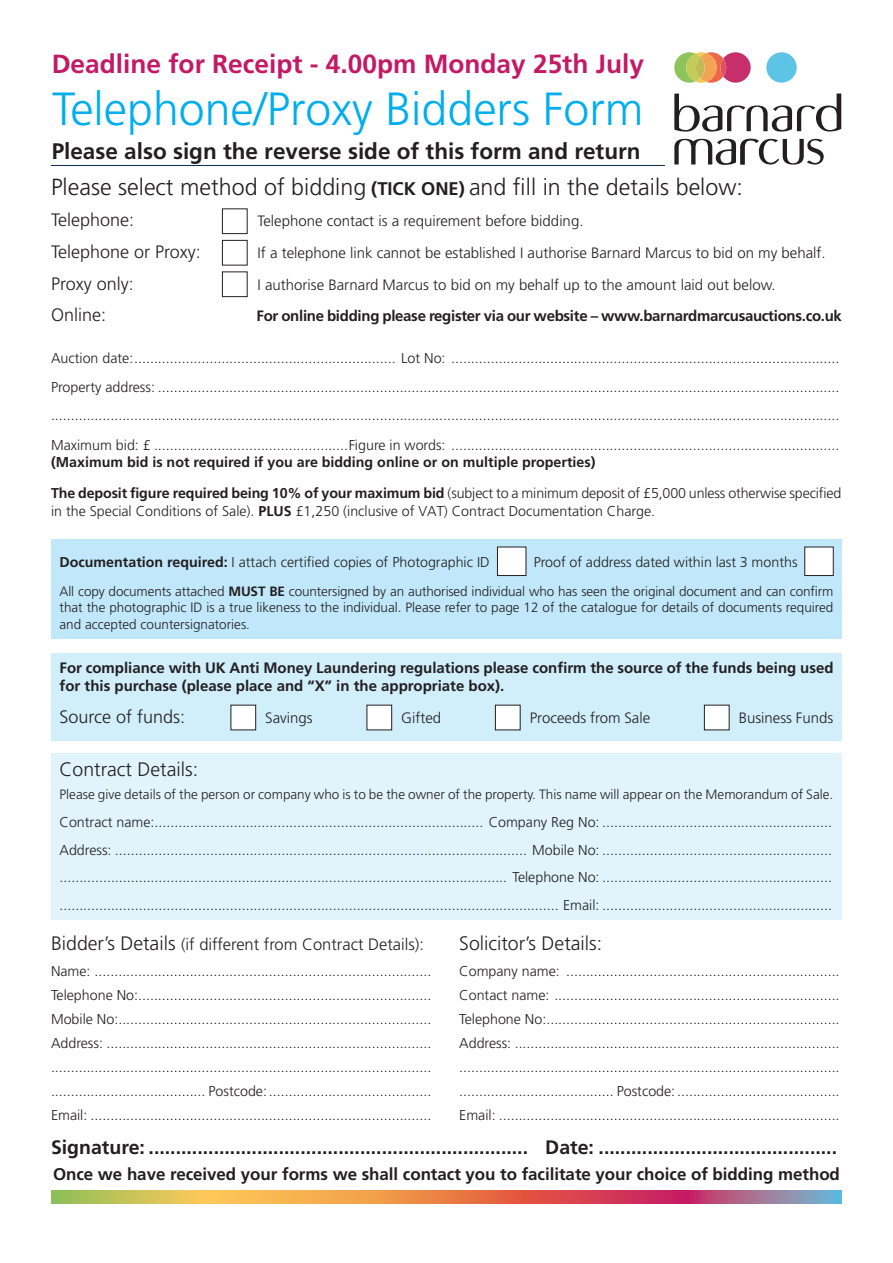
<style>
.page{position:relative;width:893px;height:1263px;background:#fff}
.page>*{position:absolute;margin:0;border:0;box-sizing:border-box;transform-origin:0 0}
.Address{font:300 46.5px "Frutiger LT Std";color:#00aeef}
.Address-2{font:700 26.25px "Frutiger LT Std";color:#c41965}
.Address-3{font:300 23.25px "Frutiger LT Std";color:#231f20}
.Address-4{font:700 22.5px "Frutiger LT Std";color:#231f20}
.Address-5{font:700 19.5px "Frutiger LT Std";color:#231f20}
.Address-6{font:300 19.5px "Frutiger LT Std";color:#231f20}
.Address-7{font:300 18px "Frutiger LT Std";color:#231f20}
.Address-8{font:700 16.95px "Frutiger LT Std";letter-spacing:-.005em;color:#231f20}
.Address-9{font:300 16.5px "Frutiger LT Std";color:#231f20}
.Address-10{font:300 15px "Frutiger LT Std";color:#231f20}
.Address-11{font:700 15px/18.8px "Frutiger LT Std";color:#231f20}
.Address-12{font:700 15px "Frutiger LT Std";letter-spacing:-.02em;color:#231f20}
.Address-13{font:300 14.25px/24px "Frutiger LT Std";color:#231f20;text-align:justify}
.Address-14{font:700 14.25px/30.8px "Frutiger LT Std";color:#231f20}
.Address-15{font:300 13.5px/16.5px "Frutiger LT Std";color:#231f20;text-align:justify}
.s1{font-weight:700;font-size:18.3px}
.s2{font-weight:300}
.s3{font-weight:700}
.s4{font-size:19.5px}
</style>
<div class="page">
<hr style="left:51px;top:165px;width:614px;height:1px;background:#0c2849">
<div style="left:51px;top:753px;width:791px;height:166px;background:#e1f4fc"></div>
<div style="left:51px;top:539px;width:791px;height:100px;background:#c1e8fa"></div>
<div style="left:497px;top:547px;width:29px;height:28px;background:#fff"></div>
<div style="left:497px;top:547px;width:29px;height:29px;border:1px solid #231f20"></div>
<div style="left:805px;top:547px;width:28px;height:28px;background:#fff"></div>
<div style="left:804px;top:547px;width:29px;height:29px;border:1px solid #231f20"></div>
<div style="left:222px;top:208px;width:26px;height:26px;border:1px solid #231f20"></div>
<div style="left:222px;top:240px;width:26px;height:25px;border:1px solid #231f20"></div>
<div style="left:222px;top:271px;width:26px;height:26px;border:1px solid #231f20"></div>
<svg style="left:51px;top:1191px;width:791px;height:12px;background:#d2875f"></svg>
<svg style="left:674px;top:94px;width:167px;height:38px"></svg>
<svg style="left:674px;top:139px;width:150px;height:26px"></svg>
<div style="left:766px;top:52px;width:31px;height:31px;background:#5dc4e6;border-radius:50%"></div>
<svg style="left:674px;top:52px;width:77px;height:31px;background:#d29379"></svg>
<svg style="left:696px;top:57px;width:9px;height:21px"></svg>
<div style="left:51px;top:653px;width:791px;height:88px;background:#d1eefb"></div>
<div style="left:231px;top:705px;width:25px;height:25px;background:#fff"></div>
<div style="left:367px;top:705px;width:25px;height:25px;background:#fff"></div>
<div style="left:495px;top:705px;width:25px;height:25px;background:#fff"></div>
<div style="left:704px;top:705px;width:25px;height:25px;background:#fff"></div>
<p class="Address-2" style="left:52px;top:49px;width:594px">Deadline for Receipt - 4.00pm Monday 25th July</p>
<p class="Address" style="left:52px;top:83px;width:593px">Telephone/Proxy Bidders Form</p>
<p class="Address-4" style="left:52px;top:138px;width:590px">Please also sign the reverse side of this form and return</p>
<p class="Address-3" style="left:51px;top:174px;width:693px">Please select method of bidding <span class="s1">(TICK ONE)</span> and fill in the details below:</p>
<p class="Address-7" style="left:51px;top:210px;width:85px">Telephone:</p>
<p class="Address-10" style="left:258px;top:213px;width:327px">Telephone contact is a requirement before bidding.</p>
<p class="Address-7" style="left:51px;top:242px;width:151px">Telephone or Proxy:</p>
<p class="Address-10" style="left:258px;top:244px;width:570px">If a telephone link cannot be established I authorise Barnard Marcus to bid on my behalf.</p>
<p class="Address-7" style="left:51px;top:273px;width:84px">Proxy only:</p>
<p class="Address-10" style="left:258px;top:276px;width:520px">I authorise Barnard Marcus to bid on my behalf up to the amount laid out below.</p>
<p class="Address-7" style="left:51px;top:305px;width:57px">Online:</p>
<p class="Address-12" style="left:257px;top:307px;width:587px">For online bidding please register via our website – www.barnardmarcusauctions.co.uk</p>
<p class="Address-13" style="left:51px;top:346px;width:790px">Auction date:.................................................................. Lot No: ..................................................................................................</p>
<p class="Address-13" style="left:51px;top:375px;width:790px">Property address: ............................................................................................................................................................................</p>
<p class="Address-13" style="left:51px;top:403px;width:790px">.......................................................................................................................................................................................................</p>
<p class="Address-13" style="left:51px;top:433px;width:790px">Maximum bid: £ .................................................Figure in words: ..................................................................................................</p>
<p class="Address-14" style="left:51px;top:447px;width:792px">(Maximum bid is not required if you are bidding online or on multiple properties)<br>The deposit figure required being 10% of your maximum bid <span class="s2">(subject to a minimum deposit of £5,000 unless otherwise specified</span></p>
<p class="Address-13" style="left:51px;top:499px;width:606px">in the Special Conditions of Sale). <span class="s3">PLUS</span> £1,250 (inclusive of VAT) Contract Documentation Charge.</p>
<p class="Address-13" style="left:60px;top:550px;width:432px"><span class="s3">Documentation required:</span> I attach certified copies of Photographic ID</p>
<p class="Address-13" style="left:534px;top:550px;width:265px">Proof of address dated within last 3 months</p>
<p class="Address-15" style="left:60px;top:583px;width:775px">All copy documents attached <span class="s3">MUST BE</span> countersigned by an authorised individual who has seen the original document and can confirm that the photographic ID is a true likeness to the individual. Please refer to page 12 of the catalogue for details of documents required and accepted countersignatories.</p>
<p class="Address-11" style="left:60px;top:658px;width:775px">For compliance with UK Anti Money Laundering regulations please confirm the source of the funds being used for this purchase (please place and “X” in the appropriate box).</p>
<p class="Address-7" style="left:60px;top:706px;width:127px">Source of funds:</p>
<p class="Address-10" style="left:265px;top:709px;width:49px">Savings</p>
<p class="Address-10" style="left:401px;top:709px;width:41px">Gifted</p>
<p class="Address-10" style="left:530px;top:709px;width:122px">Proceeds from Sale</p>
<p class="Address-10" style="left:739px;top:709px;width:96px">Business Funds</p>
<p class="Address-6" style="left:60px;top:758px;width:140px">Contract Details:</p>
<p class="Address-15" style="left:60px;top:786px;width:775px">Please give details of the person or company who is to be the owner of the property. This name will appear on the Memorandum of Sale.</p>
<p class="Address-13" style="left:60px;top:810px;width:774px">Contract name:................................................................................... Company Reg No: ..........................................................</p>
<p class="Address-13" style="left:60px;top:838px;width:774px">Address: ........................................................................................................ Mobile No: ..........................................................</p>
<p class="Address-13" style="left:60px;top:866px;width:774px">................................................................................................................. Telephone No: ..........................................................</p>
<p class="Address-13" style="left:60px;top:893px;width:774px">.............................................................................................................................. Email: ..........................................................</p>
<p class="Address-9" style="left:51px;top:935px;width:374px"><span class="s4">Bidder’s Details</span> (if different from Contract Details):</p>
<p class="Address-13" style="left:51px;top:960px;width:382px">Name: .....................................................................................<br>Telephone No:..........................................................................<br>Mobile No:...............................................................................<br>Address: .................................................................................. ................................................................................................ ....................................... Postcode:.........................................<br>Email: ......................................................................................</p>
<p class="Address-5" style="left:51px;top:1135px;width:788px">Signature: ...................................................................... Date: ............................................</p>
<p class="Address-6" style="left:459px;top:932px;width:144px">Solicitor’s Details:</p>
<p class="Address-13" style="left:459px;top:960px;width:382px">Company name: .....................................................................<br>Contact name: ........................................................................<br>Telephone No:..........................................................................<br>Address: .................................................................................. ................................................................................................ ....................................... Postcode:.........................................<br>Email: ......................................................................................</p>
<p class="Address-8" style="left:53px;top:1164px;width:788px">Once we have received your forms we shall contact you to facilitate your choice of bidding method</p>
</div>
